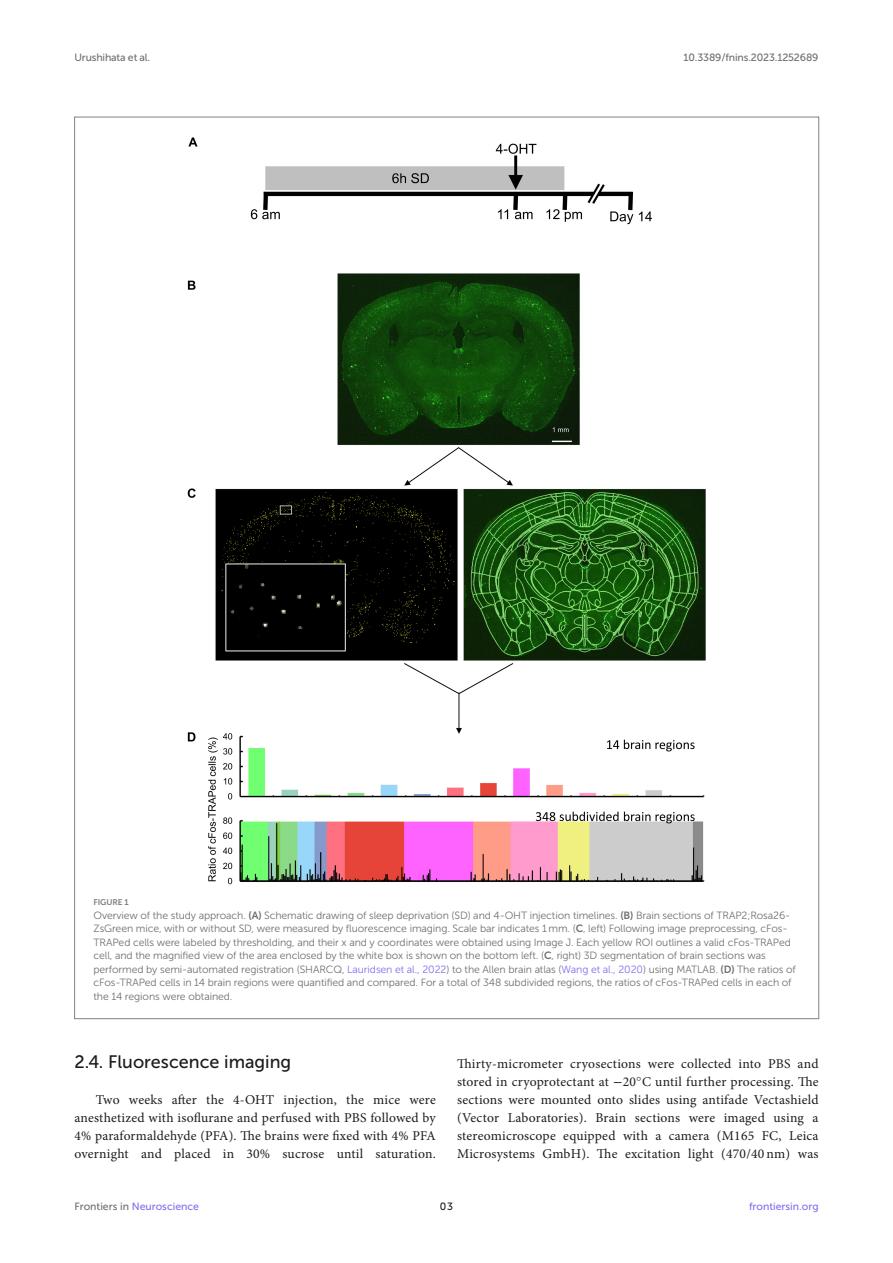
<style>
.page{position:relative;width:893px;height:1263px;background:#fff}
.page>*{position:absolute;margin:0;border:0;box-sizing:border-box;transform-origin:0 0}
.HEAD_2{font:18px "Museo Sans 500";color:#1b1c1b}
.TEXT_FLUSH{font:13.5px/18px "Minion Pro";letter-spacing:.015em;color:#1b1c1b;text-align:justify}
.FIG_LEG{font:10.5px/13.5px "Museo Sans 300";letter-spacing:-.01em;color:#706f70}
.t1{font:10.5px "Museo Sans 500";letter-spacing:-.015em;color:#706f70}
.t2{font:10.5px "Museo Sans 500";color:#856df0}
.t3{font:10.5px "Museo Sans 500";color:#1b1c1b}
.FIG_HD{font:8.25px "Museo Sans 700";letter-spacing:-.01em;color:#7e7f7f}
.s1{font-family:"Museo Sans 700"}
.s2{color:#856df0}
.s3{font-family:"STIX General"}
.s4{font-family:"STIX"}
.s5{color:#706f70}
</style>
<div class="page">
<img style="left:187px;top:137px;width:519px;height:748px">
<p class="t1" style="left:74px;top:51px;width:77px">Urushihata et al.</p>
<p class="t1" style="left:684px;top:51px;width:136px">10.3389/fnins.2023.1252689</p>
<p class="FIG_HD" style="left:94px;top:898px;width:37px">FIGURE 1</p>
<p class="FIG_LEG" style="left:94px;top:908px;width:704px">Overview of the study approach. <span class="s1">(A)</span> Schematic drawing of sleep deprivation (SD) and 4-OHT injection timelines. <span class="s1">(B)</span> Brain sections of TRAP2;Rosa26- ZsGreen mice, with or without SD, were measured by fluorescence imaging. Scale bar indicates 1 mm. (<span class="s1">C</span>, left) Following image preprocessing, cFos-TRAPed cells were labeled by thresholding, and their x and y coordinates were obtained using Image J. Each yellow ROI outlines a valid cFos-TRAPed cell, and the magnified view of the area enclosed by the white box is shown on the bottom left. (<span class="s1">C</span>, right) 3D segmentation of brain sections was performed by semi-automated registration (SHARCQ, <span class="s2">Lauridsen et al., 2022</span>) to the Allen brain atlas (<span class="s2">Wang et al., 2020</span>) using MATLAB. <span class="s1">(D)</span> The ratios of cFos-TRAPed cells in 14 brain regions were quantified and compared. For a total of 348 subdivided regions, the ratios of cFos-TRAPed cells in each of the 14 regions were obtained.</p>
<p class="HEAD_2" style="left:74px;top:1052px;width:218px">2.4. Fluorescence imaging</p>
<p class="TEXT_FLUSH" style="left:74px;top:1091px;width:363px;text-indent:21px">Two weeks after the 4-OHT injection, the mice were anesthetized with isoflurane and perfused with PBS followed by 4% paraformaldehyde (PFA). The brains were fixed with 4% PFA overnight and placed in 30% sucrose until saturation.</p>
<p class="TEXT_FLUSH" style="left:457px;top:1055px;width:363px">Thirty-micrometer cryosections were collected into PBS and stored in cryoprotectant at <span class="s3">−</span>20<span class="s4">°</span>C until further processing. The sections were mounted onto slides using antifade Vectashield (Vector Laboratories). Brain sections were imaged using a stereomicroscope equipped with a camera (M165 FC, Leica Microsystems GmbH). The excitation light (470/40 nm) was</p>
<p class="t2" style="left:74px;top:1200px;width:126px"><span class="s5">Frontiers in</span> Neuroscience</p>
<p class="t3" style="left:440px;top:1200px;width:15px">03</p>
<p class="t2" style="left:749px;top:1200px;width:71px">frontiersin.org</p>
</div>
